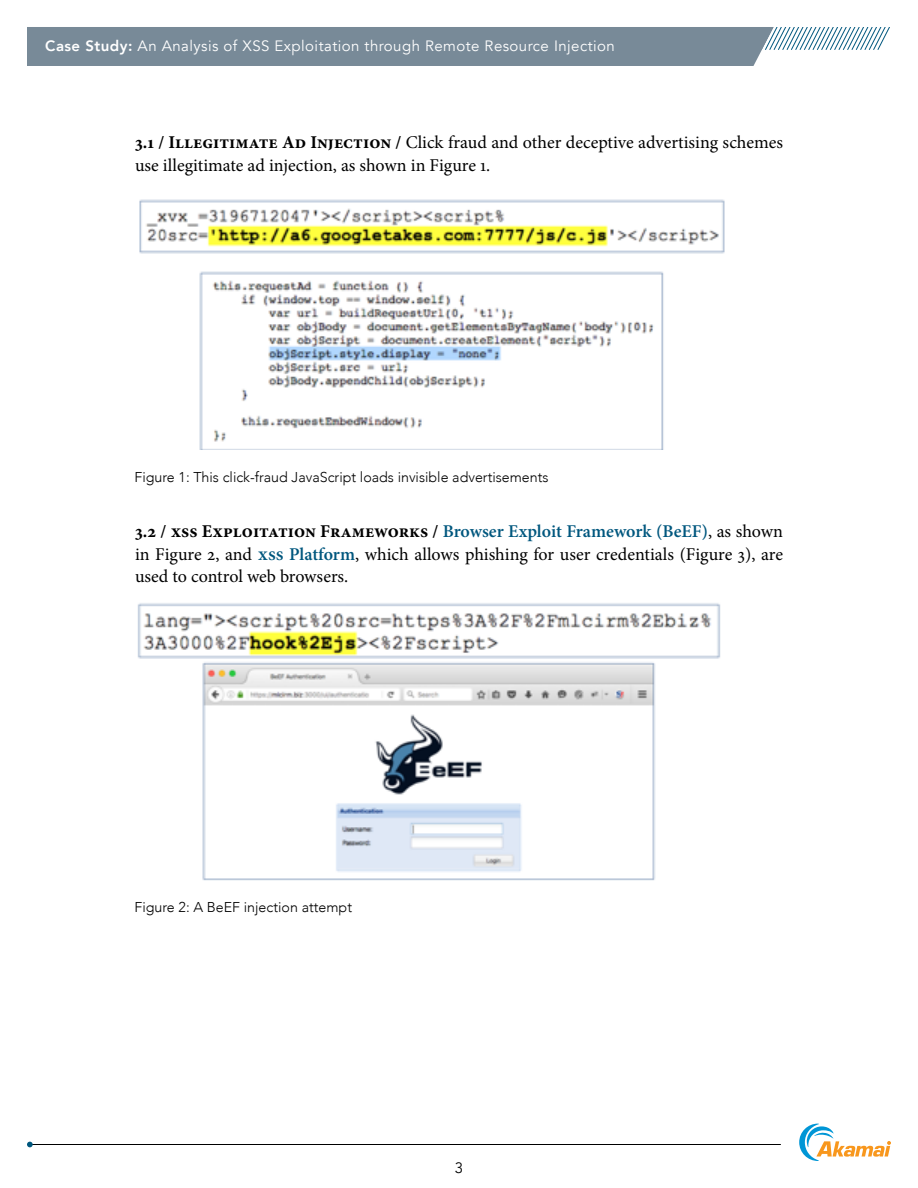
<style>
.page{position:relative;width:918px;height:1188px;background:#fff}
.page>*{position:absolute;margin:0;border:0;box-sizing:border-box;transform-origin:0 0}
.t1{font:18px/22.5px "Minion Pro";color:#000}
.t2{font:15px "Avenir";letter-spacing:.03em;color:#fff}
.t3{font:15px "Avenir";color:#000}
.t4{font:300 14.25px "Avenir";color:#000}
.s1{font-weight:800}
.s2{font-weight:700}
.s3{font-weight:600;color:#00577e}
</style>
<div class="page">
<svg style="left:27px;top:27px;width:863px;height:39px;background:#8697a4"></svg>
<hr style="left:28px;top:1144px;width:753px;height:1px;background:#000">
<svg style="left:27px;top:1142px;width:6px;height:5px"></svg>
<svg style="left:799px;top:1124px;width:92px;height:37px"></svg>
<img style="left:139px;top:199px;width:586px;height:251px">
<img style="left:137px;top:603px;width:584px;height:277px">
<p class="t2" style="left:45px;top:37px;width:571px"><span class="s1">Case Study:</span> An Analysis of XSS Exploitation through Remote Resource Injection</p>
<p class="t1" style="left:135px;top:131px;width:650px"><span class="s2">3.1 / Illegitimate Ad Injection /</span> Click fraud and other deceptive advertising schemes use illegitimate ad injection, as shown in Figure 1.</p>
<p class="t4" style="left:135px;top:469px;width:416px">Figure 1: This click-fraud JavaScript loads invisible advertisements</p>
<p class="t1" style="left:135px;top:520px;width:650px;text-align:justify"><span class="s2">3.2 / xss Exploitation Frameworks /</span> <span class="s3">Browser Exploit Framework (BeEF)</span>, as shown in Figure 2, and <span class="s3">xss Platform</span>, which allows phishing for user credentials (Figure 3), are used to control web browsers.</p>
<p class="t4" style="left:135px;top:899px;width:219px">Figure 2: A BeEF injection attempt</p>
<p class="t3" style="left:455px;top:1159px;width:10px">3</p>
</div>
